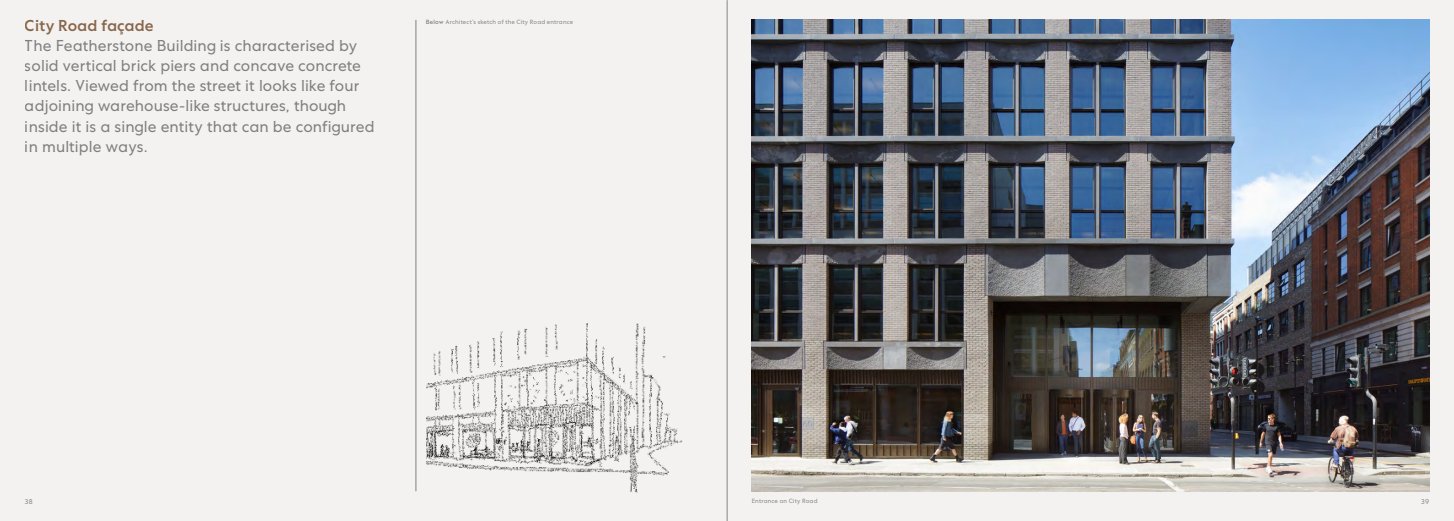
<style>
.page{position:relative;width:1454px;height:521px;background:#fff}
.page>*{position:absolute;margin:0;border:0;box-sizing:border-box;transform-origin:0 0}
.t1{font:15.75px/20.1px "EIB Featherstonev 4";letter-spacing:.005em;color:#878787}
.t2{font:500 15.75px "EIB Featherstonev 4";letter-spacing:.005em;color:#8f6d4f}
.t3{font:7px "EIB Featherstonev 4";color:#878787}
.t4{font:6.12px "EIB Featherstonev 4";letter-spacing:.03em;color:#878787}
.s1{font-weight:500}
</style>
<div class="page">
<div style="left:727px;top:0;width:726px;height:521px;background:#f3f2f0"></div>
<div style="left:0;top:0;width:727px;height:521px;background:#f3f2f0"></div>
<img style="left:426px;top:324px;width:256px;height:169px">
<hr style="left:416px;top:20px;width:1px;height:471px;background:#878787">
<img style="left:752px;top:20px;width:677px;height:471px">
<hr style="left:727px;top:0;width:1px;height:521px;background:#878787">
<p class="t2" style="left:25px;top:16px;width:130px">City Road façade</p>
<p class="t1" style="left:25px;top:36px;width:351px">The Featherstone Building is characterised by solid vertical brick piers and concave concrete lintels. Viewed from the street it looks like four adjoining warehouse-like structures, though inside it is a single entity that can be configured in multiple ways.</p>
<p class="t4" style="left:426px;top:18px;width:149px"><span class="s1">Below</span> Architect’s sketch of the City Road entrance</p>
<p class="t3" style="left:25px;top:498px;width:9px">38</p>
<p class="t4" style="left:752px;top:497px;width:67px">Entrance on City Road</p>
<p class="t3" style="left:1421px;top:498px;width:10px">39</p>
</div>
